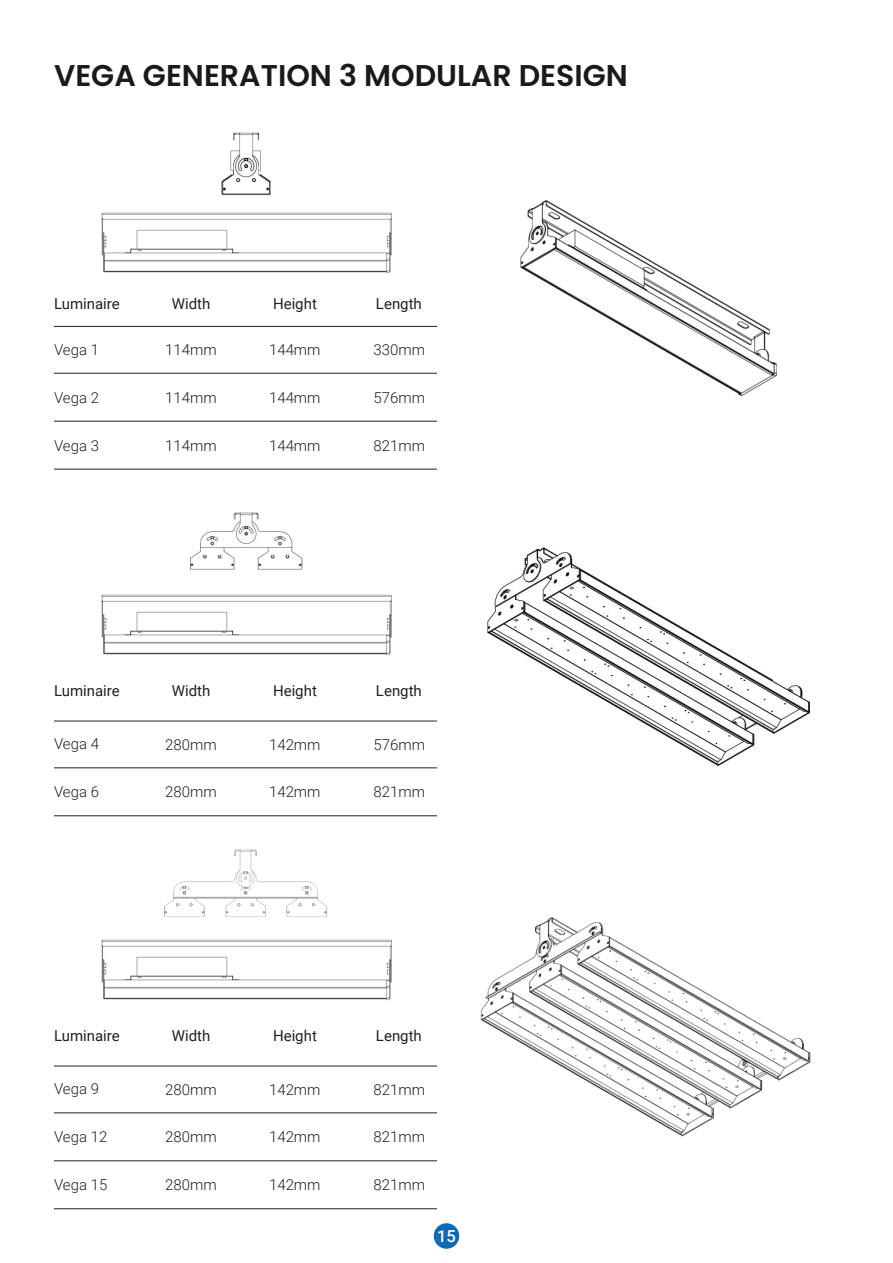
<style>
.page{position:relative;width:893px;height:1263px;background:#fff}
.page>*{position:absolute;margin:0;border:0;box-sizing:border-box;transform-origin:0 0}
.Sub_Heading_-_Style{font:600 30px "Poppins";color:#1a1a1a}
.t1{font:500 16.5px "Roboto";color:#fff}
.t2{font:300 15px "Roboto";color:#231f20}
.t3{font:15px "Roboto";color:#231f20}
</style>
<div class="page">
<img style="left:520px;top:200px;width:257px;height:196px">
<img style="left:487px;top:547px;width:323px;height:220px">
<img style="left:480px;top:917px;width:331px;height:220px">
<img style="left:221px;top:132px;width:50px;height:64px">
<img style="left:101px;top:212px;width:291px;height:62px">
<hr style="left:54px;top:326px;width:383px;height:1px;background:#231f20">
<hr style="left:54px;top:373px;width:383px;height:1px;background:#231f20">
<hr style="left:54px;top:421px;width:383px;height:1px;background:#231f20">
<hr style="left:54px;top:469px;width:383px;height:1px;background:#231f20">
<img style="left:190px;top:512px;width:113px;height:58px">
<hr style="left:54px;top:721px;width:383px;height:1px;background:#231f20">
<hr style="left:54px;top:767px;width:383px;height:1px;background:#231f20">
<hr style="left:54px;top:815px;width:383px;height:1px;background:#231f20">
<img style="left:101px;top:594px;width:291px;height:62px">
<hr style="left:54px;top:1066px;width:383px;height:1px;background:#231f20">
<hr style="left:54px;top:1112px;width:383px;height:1px;background:#231f20">
<hr style="left:54px;top:1160px;width:383px;height:1px;background:#231f20">
<hr style="left:54px;top:1208px;width:383px;height:1px;background:#231f20">
<img style="left:101px;top:939px;width:291px;height:62px">
<img style="left:164px;top:849px;width:164px;height:68px">
<div style="left:434px;top:1223px;width:25px;height:26px;background:#1169b4;border-radius:50%"></div>
<p class="Sub_Heading_-_Style" style="left:54px;top:58px;width:575px">VEGA GENERATION 3 MODULAR DESIGN</p>
<p class="t3" style="left:54px;top:293px;width:67px">Luminaire</p>
<p class="t3" style="left:172px;top:293px;width:40px">Width</p>
<p class="t3" style="left:273px;top:293px;width:45px">Height</p>
<p class="t3" style="left:376px;top:293px;width:47px">Length</p>
<p class="t2" style="left:54px;top:339px;width:47px">Vega 1</p>
<p class="t2" style="left:54px;top:387px;width:47px">Vega 2</p>
<p class="t2" style="left:54px;top:435px;width:47px">Vega 3</p>
<p class="t2" style="left:165px;top:339px;width:53px">114mm</p>
<p class="t2" style="left:165px;top:387px;width:53px">114mm</p>
<p class="t2" style="left:165px;top:435px;width:53px">114mm</p>
<p class="t2" style="left:269px;top:339px;width:53px">144mm</p>
<p class="t2" style="left:269px;top:387px;width:53px">144mm</p>
<p class="t2" style="left:269px;top:435px;width:53px">144mm</p>
<p class="t2" style="left:373px;top:339px;width:53px">330mm</p>
<p class="t2" style="left:373px;top:387px;width:53px">576mm</p>
<p class="t2" style="left:373px;top:435px;width:53px">821mm</p>
<p class="t3" style="left:54px;top:680px;width:67px">Luminaire</p>
<p class="t3" style="left:172px;top:680px;width:40px">Width</p>
<p class="t3" style="left:273px;top:680px;width:45px">Height</p>
<p class="t3" style="left:376px;top:680px;width:47px">Length</p>
<p class="t2" style="left:54px;top:733px;width:47px">Vega 4</p>
<p class="t2" style="left:54px;top:781px;width:47px">Vega 6</p>
<p class="t2" style="left:165px;top:734px;width:53px">280mm</p>
<p class="t2" style="left:165px;top:782px;width:53px">280mm</p>
<p class="t2" style="left:269px;top:734px;width:53px">142mm</p>
<p class="t2" style="left:269px;top:782px;width:53px">142mm</p>
<p class="t2" style="left:373px;top:734px;width:53px">576mm</p>
<p class="t2" style="left:373px;top:782px;width:53px">821mm</p>
<p class="t3" style="left:54px;top:1025px;width:67px">Luminaire</p>
<p class="t3" style="left:172px;top:1025px;width:40px">Width</p>
<p class="t3" style="left:273px;top:1025px;width:45px">Height</p>
<p class="t3" style="left:376px;top:1025px;width:47px">Length</p>
<p class="t2" style="left:54px;top:1078px;width:47px">Vega 9</p>
<p class="t2" style="left:54px;top:1126px;width:55px">Vega 12</p>
<p class="t2" style="left:54px;top:1174px;width:55px">Vega 15</p>
<p class="t2" style="left:165px;top:1079px;width:53px">280mm</p>
<p class="t2" style="left:165px;top:1126px;width:53px">280mm</p>
<p class="t2" style="left:165px;top:1174px;width:53px">280mm</p>
<p class="t2" style="left:269px;top:1079px;width:53px">142mm</p>
<p class="t2" style="left:269px;top:1126px;width:53px">142mm</p>
<p class="t2" style="left:269px;top:1174px;width:53px">142mm</p>
<p class="t2" style="left:373px;top:1079px;width:53px">821mm</p>
<p class="t2" style="left:373px;top:1126px;width:53px">821mm</p>
<p class="t2" style="left:373px;top:1174px;width:53px">821mm</p>
<p class="t1" style="left:437px;top:1225px;width:20px">15</p>
</div>
